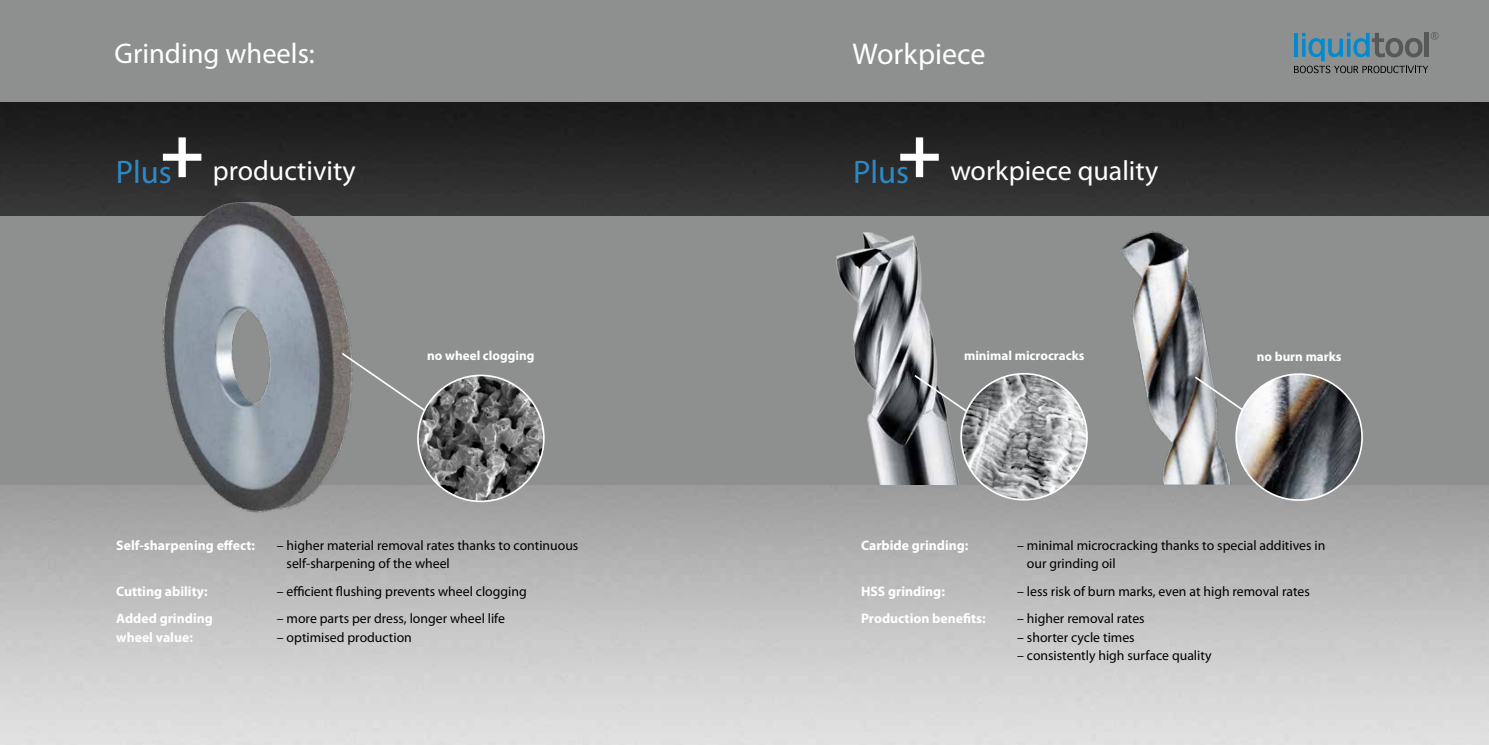
<style>
.page{position:relative;width:1489px;height:745px;background:#fff}
.page>*{position:absolute;margin:0;border:0;box-sizing:border-box;transform-origin:0 0}
.t1{font:700 74.62px "Myriad Pro";color:#fff}
.t2{font:32.62px "Myriad Pro";color:#2d89c5}
.t3{font:30px "Myriad Pro";color:#fff}
.t4{font:28.5px "Myriad Pro";color:#fff}
.t5{font:28px "Myriad Pro";color:#fff}
.t6{font:13.75px/18.8px "Myriad Pro";color:#000}
.t7{font:700 13.75px "Myriad Pro";color:#fff}
.t8{font:700 13.12px "Myriad Pro";color:#fff}
</style>
<div class="page">
<img style="left:0;top:101px;width:1488px;height:643px">
<div style="left:744px;top:216px;width:744px;height:268px;background:#8e9090"></div>
<div style="left:0;top:216px;width:744px;height:268px;background:#8e9090"></div>
<img style="left:799px;top:215px;width:179px;height:269px">
<img style="left:89px;top:170px;width:359px;height:383px">
<svg style="left:340px;top:351px;width:106px;height:75px"></svg>
<svg style="left:912px;top:373px;width:94px;height:75px"></svg>
<img style="left:961px;top:373px;width:125px;height:126px;border-radius:63px">
<img style="left:418px;top:375px;width:126px;height:126px;border-radius:63px">
<img style="left:1061px;top:106px;width:188px;height:378px">
<svg style="left:1192px;top:374px;width:89px;height:75px"></svg>
<img style="left:1236px;top:374px;width:125px;height:125px;border-radius:63px">
<div style="left:0;top:0;width:1488px;height:101px;background:#8e9090"></div>
<svg style="left:1294px;top:32px;width:144px;height:41px"></svg>
<h3 class="t4" style="left:115px;top:36px;width:202px">Grinding wheels:</h3>
<h3 class="t3" style="left:852px;top:36px;width:134px">Workpiece</h3>
<h1 class="t1" style="left:160px;top:103px;width:46px">+</h1>
<h2 class="t2" style="left:116px;top:152px;width:57px">Plus</h2>
<h1 class="t1" style="left:897px;top:103px;width:46px">+</h1>
<h3 class="t5" style="left:213px;top:153px;width:144px">productivity</h3>
<h2 class="t2" style="left:853px;top:152px;width:57px">Plus</h2>
<h3 class="t5" style="left:950px;top:153px;width:209px">workpiece quality</h3>
<p class="t8" style="left:427px;top:346px;width:109px">no wheel clogging</p>
<p class="t8" style="left:964px;top:346px;width:122px">minimal microcracks</p>
<p class="t8" style="left:1256px;top:348px;width:86px">no burn marks</p>
<p class="t7" style="left:116px;top:535px;width:140px">Self-sharpening effect:</p>
<p class="t6" style="left:286px;top:535px;width:293px;text-indent:-10px">– higher material removal rates thanks to continuous self-sharpening of the wheel</p>
<p class="t7" style="left:116px;top:581px;width:93px">Cutting ability:</p>
<p class="t6" style="left:277px;top:581px;width:251px">– efficient flushing prevents wheel clogging</p>
<p class="t7" style="left:116px;top:609px;width:98px">Added grinding</p>
<p class="t6" style="left:277px;top:608px;width:230px">– more parts per dress, longer wheel life</p>
<p class="t7" style="left:116px;top:627px;width:78px">wheel value:</p>
<p class="t6" style="left:277px;top:627px;width:136px">– optimised production</p>
<p class="t7" style="left:861px;top:535px;width:109px">Carbide grinding:</p>
<p class="t6" style="left:1026px;top:535px;width:300px;text-indent:-10px">– minimal microcracking thanks to special additives in our grinding oil</p>
<p class="t7" style="left:861px;top:581px;width:85px">HSS grinding:</p>
<p class="t6" style="left:1017px;top:581px;width:294px">– less risk of burn marks, even at high removal rates</p>
<p class="t7" style="left:861px;top:609px;width:126px">Production benefits:</p>
<p class="t6" style="left:1017px;top:608px;width:129px">– higher removal rates</p>
<p class="t6" style="left:1017px;top:627px;width:119px">– shorter cycle times</p>
<p class="t6" style="left:1017px;top:645px;width:196px">– consistently high surface quality</p>
</div>
